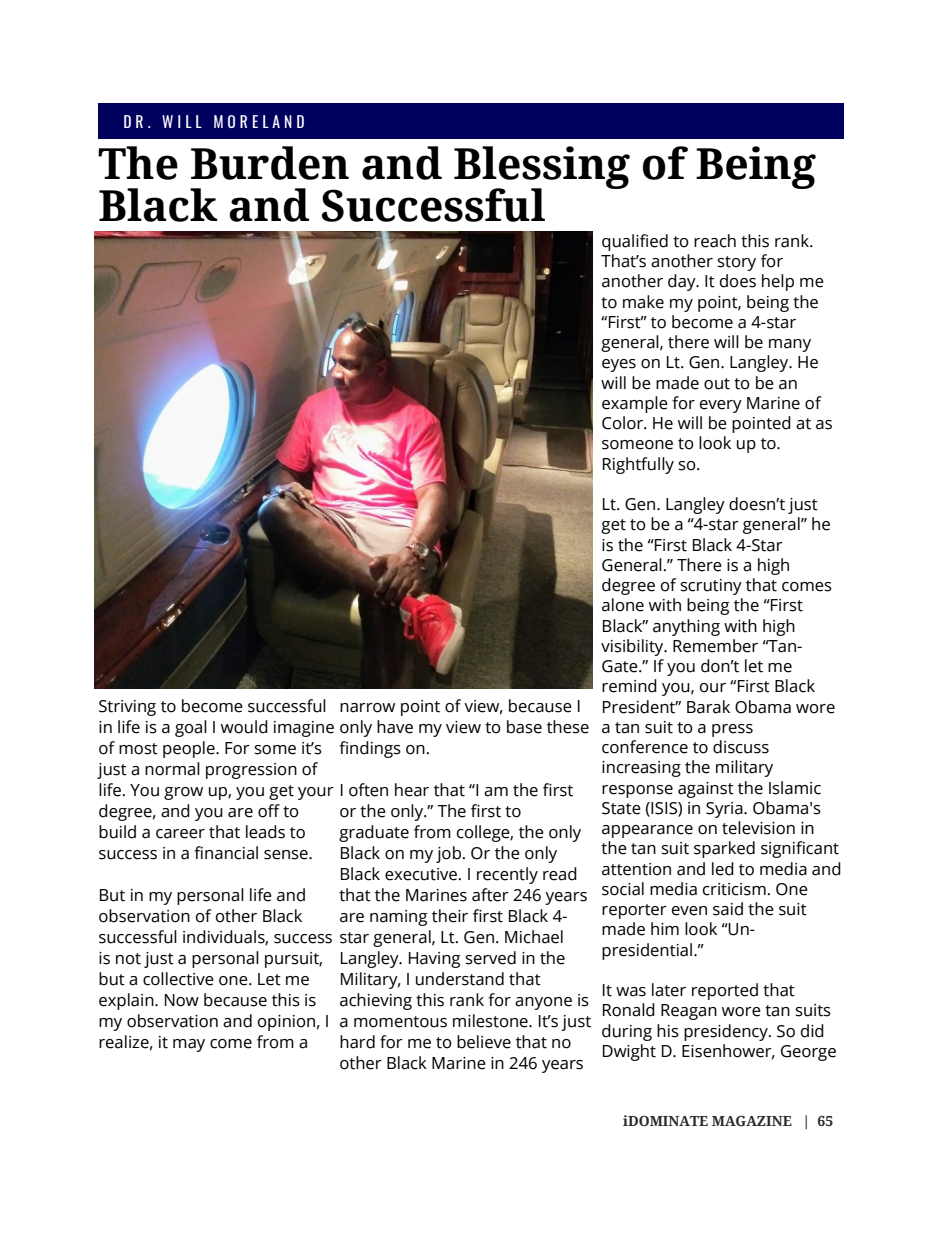
<style>
.page{position:relative;width:945px;height:1242px;background:#fff}
.page>*{position:absolute;margin:0;border:0;box-sizing:border-box;transform-origin:0 0}
.t1{font:700 42.6px/42.8px "Droid Serif";color:#000}
.t2{font:16.65px/20.2px "Open Sans";color:#000}
.t3{font:15.45px "Oswald";letter-spacing:.26em;color:#fff}
.t4{font:700 13.95px "Droid Serif";color:#282828}
</style>
<div class="page">
<div style="left:99px;top:103px;width:745px;height:36px;background:#00005e"></div>
<img style="left:94px;top:232px;width:499px;height:457px">
<p class="t3" style="left:123px;top:109px;width:183px">DR. WILL MORELAND</p>
<h1 class="t1" style="left:99px;top:142px;width:719px">The Burden and Blessing of Being<br>Black and Successful</h1>
<p class="t2" style="left:99px;top:695px;width:492px;line-height:21px">Striving to become successful<br>in life is a goal I would imagine only have my view to base these of most people. For some it’s<br>just a normal progression of<br>life. You grow up, you get your I often hear that “I am the first degree, and you are off to<br>build a career that leads to<br>success in a financial sense.</p>
<p class="t2" style="left:99px;top:884px;width:467px;line-height:21px">But in my personal life and<br>observation of other Black<br>successful individuals, success star general, Lt. Gen. Michael is not just a personal pursuit,<br>but a collective one. Let me<br>explain. Now because this is<br>my observation and opinion, I<br>realize, it may come from a</p>
<p class="t2" style="left:339px;top:696px;width:243px">narrow point of view, because I</p>
<p class="t2" style="left:339px;top:738px;width:92px">findings on.</p>
<p class="t2" style="left:339px;top:800px;width:250px;line-height:21px">or the only.” The first to graduate from college, the only<br>Black on my job. Or the only<br>Black executive. I recently read that the Marines after 246 years are naming their first Black 4-</p>
<p class="t2" style="left:339px;top:947px;width:253px;line-height:21px">Langley. Having served in the<br>Military, I understand that achieving this rank for anyone is a momentous milestone. It’s just hard for me to believe that no other Black Marine in 246 years</p>
<p class="t2" style="left:602px;top:230px;width:233px">qualified to reach this rank.<br>That’s another story for another day. It does help me to make my point, being the “First” to become a 4-star general, there will be many eyes on Lt. Gen. Langley. He will be made out to be an example for every Marine of<br>Color. He will be pointed at as someone to look up to.<br>Rightfully so.</p>
<p class="t2" style="left:602px;top:494px;width:242px">Lt. Gen. Langley doesn’t just get to be a “4-star general” he is the “First Black 4-Star<br>General.” There is a high degree of scrutiny that comes alone with being the “First<br>Black” anything with high visibility. Remember “Tan-<br>Gate.” If you don’t let me remind you, our “First Black<br>President” Barak Obama wore a tan suit to a press conference to discuss increasing the military response against the Islamic<br>State (ISIS) in Syria. Obama's appearance on television in the tan suit sparked significant attention and led to media and social media criticism. One reporter even said the suit made him look “Un&shy;presidential.”</p>
<p class="t2" style="left:602px;top:980px;width:237px">It was later reported that<br>Ronald Reagan wore tan suits during his presidency. So did<br>Dwight D. Eisenhower, George</p>
<p class="t4" style="left:623px;top:1113px;width:212px">iDOMINATE MAGAZINE | 65</p>
</div>
